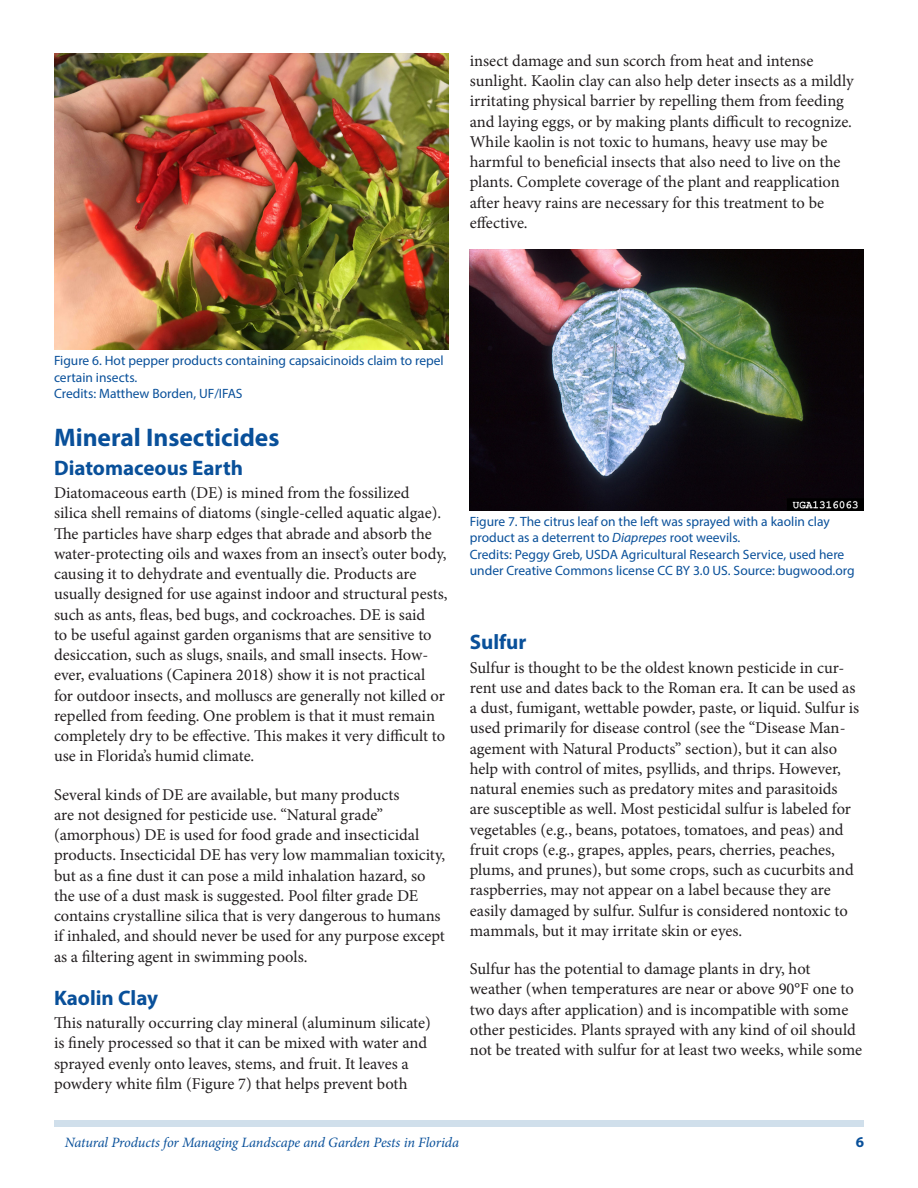
<style>
.page{position:relative;width:918px;height:1188px;background:#fff}
.page>*{position:absolute;margin:0;border:0;box-sizing:border-box;transform-origin:0 0}
.SectionHeading0{font:700 25.5px "Myriad Pro";color:#09509a}
.SectionHeading1{font:700 21px "Myriad Pro";color:#09509a}
.Paragraph{font:16.5px/20.2px "Minion Pro";color:#231f20}
.t1{font:700 15px "Myriad Pro";color:#09509a}
.RunningTitleItalics{font:italic 14.25px "Minion Pro";letter-spacing:-.01em;color:#09509a}
.FigureCaption{font:13.5px/16.5px "Myriad Pro";color:#09509a}
.s1{font-style:italic}
</style>
<div class="page">
<div style="left:54px;top:1120px;width:810px;height:7px;background:#d0dfeb"></div>
<img style="left:54px;top:54px;width:394px;height:296px">
<img style="left:470px;top:250px;width:394px;height:260px">
<p class="Paragraph" style="left:470px;top:51px;width:385px">insect damage and sun scorch from heat and intense sunlight. Kaolin clay can also help deter insects as a mildly irritating physical barrier by repelling them from feeding and laying eggs, or by making plants difficult to recognize.<br>While kaolin is not toxic to humans, heavy use may be harmful to beneficial insects that also need to live on the plants. Complete coverage of the plant and reapplication after heavy rains are necessary for this treatment to be effective.</p>
<p class="FigureCaption" style="left:54px;top:352px;width:391px">Figure 6. Hot pepper products containing capsaicinoids claim to repel certain insects.</p>
<p class="FigureCaption" style="left:54px;top:385px;width:190px">Credits: Matthew Borden, UF/IFAS</p>
<p class="SectionHeading0" style="left:54px;top:421px;width:227px">Mineral Insecticides</p>
<p class="SectionHeading1" style="left:54px;top:454px;width:191px">Diatomaceous Earth</p>
<p class="Paragraph" style="left:54px;top:483px;width:395px">Diatomaceous earth (DE) is mined from the fossilized<br>silica shell remains of diatoms (single-celled aquatic algae).<br>The particles have sharp edges that abrade and absorb the water-protecting oils and waxes from an insect’s outer body, causing it to dehydrate and eventually die. Products are usually designed for use against indoor and structural pests, such as ants, fleas, bed bugs, and cockroaches. DE is said<br>to be useful against garden organisms that are sensitive to desiccation, such as slugs, snails, and small insects. How&shy;ever, evaluations (Capinera 2018) show it is not practical for outdoor insects, and molluscs are generally not killed or repelled from feeding. One problem is that it must remain completely dry to be effective. This makes it very difficult to use in Florida’s humid climate.</p>
<p class="Paragraph" style="left:54px;top:784px;width:393px">Several kinds of DE are available, but many products<br>are not designed for pesticide use. “Natural grade” (amorphous) DE is used for food grade and insecticidal products. Insecticidal DE has very low mammalian toxicity, but as a fine dust it can pose a mild inhalation hazard, so the use of a dust mask is suggested. Pool filter grade DE contains crystalline silica that is very dangerous to humans if inhaled, and should never be used for any purpose except as a filtering agent in swimming pools.</p>
<p class="SectionHeading1" style="left:54px;top:984px;width:106px">Kaolin Clay</p>
<p class="Paragraph" style="left:54px;top:1013px;width:378px">This naturally occurring clay mineral (aluminum silicate) is finely processed so that it can be mixed with water and sprayed evenly onto leaves, stems, and fruit. It leaves a powdery white film (Figure 7) that helps prevent both</p>
<p class="FigureCaption" style="left:470px;top:513px;width:362px">Figure 7. The citrus leaf on the left was sprayed with a kaolin clay product as a deterrent to <span class="s1">Diaprepes</span> root weevils.</p>
<p class="FigureCaption" style="left:470px;top:546px;width:386px">Credits: Peggy Greb, USDA Agricultural Research Service, used here under Creative Commons license CC BY 3.0 US. Source: bugwood.org</p>
<p class="SectionHeading1" style="left:470px;top:628px;width:58px">Sulfur</p>
<p class="Paragraph" style="left:470px;top:657px;width:391px">Sulfur is thought to be the oldest known pesticide in cur&shy;rent use and dates back to the Roman era. It can be used as a dust, fumigant, wettable powder, paste, or liquid. Sulfur is used primarily for disease control (see the “Disease Man&shy;agement with Natural Products” section), but it can also help with control of mites, psyllids, and thrips. However, natural enemies such as predatory mites and parasitoids are susceptible as well. Most pesticidal sulfur is labeled for vegetables (e.g., beans, potatoes, tomatoes, and peas) and fruit crops (e.g., grapes, apples, pears, cherries, peaches, plums, and prunes), but some crops, such as cucurbits and raspberries, may not appear on a label because they are easily damaged by sulfur. Sulfur is considered nontoxic to mammals, but it may irritate skin or eyes.</p>
<p class="Paragraph" style="left:470px;top:959px;width:394px">Sulfur has the potential to damage plants in dry, hot weather (when temperatures are near or above 90°F one to two days after application) and is incompatible with some other pesticides. Plants sprayed with any kind of oil should not be treated with sulfur for at least two weeks, while some</p>
<p class="RunningTitleItalics" style="left:65px;top:1133px;width:396px">Natural Products for Managing Landscape and Garden Pests in Florida</p>
<p class="t1" style="left:856px;top:1133px;width:10px">6</p>
</div>
